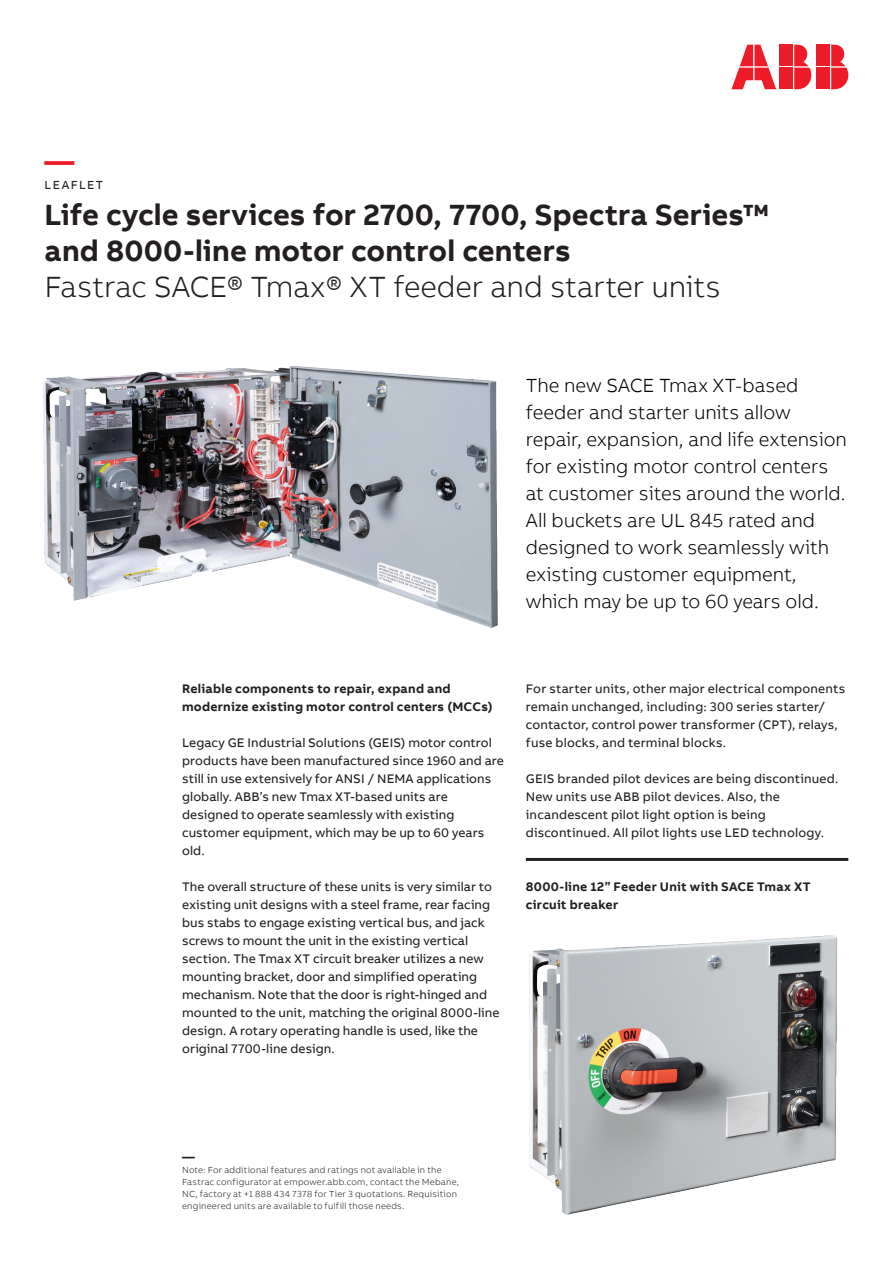
<style>
.page{position:relative;width:893px;height:1263px;background:#fff}
.page>*{position:absolute;margin:0;border:0;box-sizing:border-box;transform-origin:0 0}
.t1{font:700 30px/36px "AB Bvoice";letter-spacing:.005em;color:#231f20}
.t2{font:300 30px "AB Bvoice";letter-spacing:-.005em;color:#231f20}
.t3{font:700 30px "AB Bvoice";color:#ee1c28}
.t4{font:300 19.5px/27px "AB Bvoice";letter-spacing:-.005em;color:#020203}
.t5{font:12.75px/18px "AB Bvoice";letter-spacing:.005em;color:#231f20}
.t6{font:700 12.75px/18px "AB Bvoice";letter-spacing:.02em;color:#231f20}
.t7{font:12px "AB Bvoice";letter-spacing:.12em;color:#231f20}
.t8{font:300 9px/12px "AB Bvoice";letter-spacing:.025em;color:#231f20}
</style>
<div class="page">
<img style="left:42px;top:366px;width:456px;height:262px">
<img style="left:529px;top:935px;width:309px;height:280px">
<div style="left:817px;top:45px;width:13px;height:21px;background:#ee1c28"></div>
<div style="left:817px;top:68px;width:13px;height:21px;background:#ee1c28"></div>
<svg style="left:831px;top:45px;width:17px;height:44px"></svg>
<svg style="left:731px;top:45px;width:45px;height:44px"></svg>
<div style="left:780px;top:45px;width:13px;height:21px;background:#ee1c28"></div>
<div style="left:780px;top:68px;width:13px;height:21px;background:#ee1c28"></div>
<svg style="left:794px;top:45px;width:17px;height:44px"></svg>
<hr style="left:526px;top:858px;width:322px;height:3px;background:#231f20">
<h1 class="t3" style="left:45px;top:141px;width:31px">—</h1>
<p class="t7" style="left:45px;top:177px;width:60px">LEAFLET</p>
<h1 class="t1" style="left:45px;top:197px;width:726px">Life cycle services for 2700, 7700, Spectra Series™ and 8000-line motor control centers</h1>
<h1 class="t2" style="left:45px;top:269px;width:677px">Fastrac SACE® Tmax® XT feeder and starter units</h1>
<p class="t4" style="left:526px;top:372px;width:323px">The new SACE Tmax XT-based feeder and starter units allow repair, expansion, and life extension for existing motor control centers at customer sites around the world.<br>All buckets are UL 845 rated and designed to work seamlessly with existing customer equipment, which may be up to 60 years old.</p>
<p class="t6" style="left:182px;top:679px;width:312px">Reliable components to repair, expand and modernize existing motor control centers (MCCs)</p>
<p class="t5" style="left:182px;top:733px;width:323px">Legacy GE Industrial Solutions (GEIS) motor control products have been manufactured since 1960 and are still in use extensively for ANSI / NEMA applications globally. ABB’s new Tmax XT-based units are designed to operate seamlessly with existing customer equipment, which may be up to 60 years old.</p>
<p class="t5" style="left:182px;top:877px;width:319px">The overall structure of these units is very similar to existing unit designs with a steel frame, rear facing bus stabs to engage existing vertical bus, and jack screws to mount the unit in the existing vertical section. The Tmax XT circuit breaker utilizes a new mounting bracket, door and simplified operating mechanism. Note that the door is right-hinged and mounted to the unit, matching the original 8000-line design. A rotary operating handle is used, like the original 7700-line design.</p>
<p class="t5" style="left:526px;top:679px;width:321px">For starter units, other major electrical components remain unchanged, including: 300 series starter/ contactor, control power transformer (CPT), relays, fuse blocks, and terminal blocks.</p>
<p class="t5" style="left:526px;top:769px;width:314px">GEIS branded pilot devices are being discontinued.<br>New units use ABB pilot devices. Also, the incandescent pilot light option is being discontinued. All pilot lights use LED technology.</p>
<p class="t6" style="left:526px;top:877px;width:286px">8000-line 12” Feeder Unit with SACE Tmax XT circuit breaker</p>
<p class="t6" style="left:182px;top:1147px;width:14px">—</p>
<p class="t8" style="left:182px;top:1164px;width:278px">Note: For additional features and ratings not available in the Fastrac configurator at empower.abb.com, contact the Mebane, NC, factory at +1 888 434 7378 for Tier 3 quotations. Requisition engineered units are available to fulfill those needs.</p>
</div>
